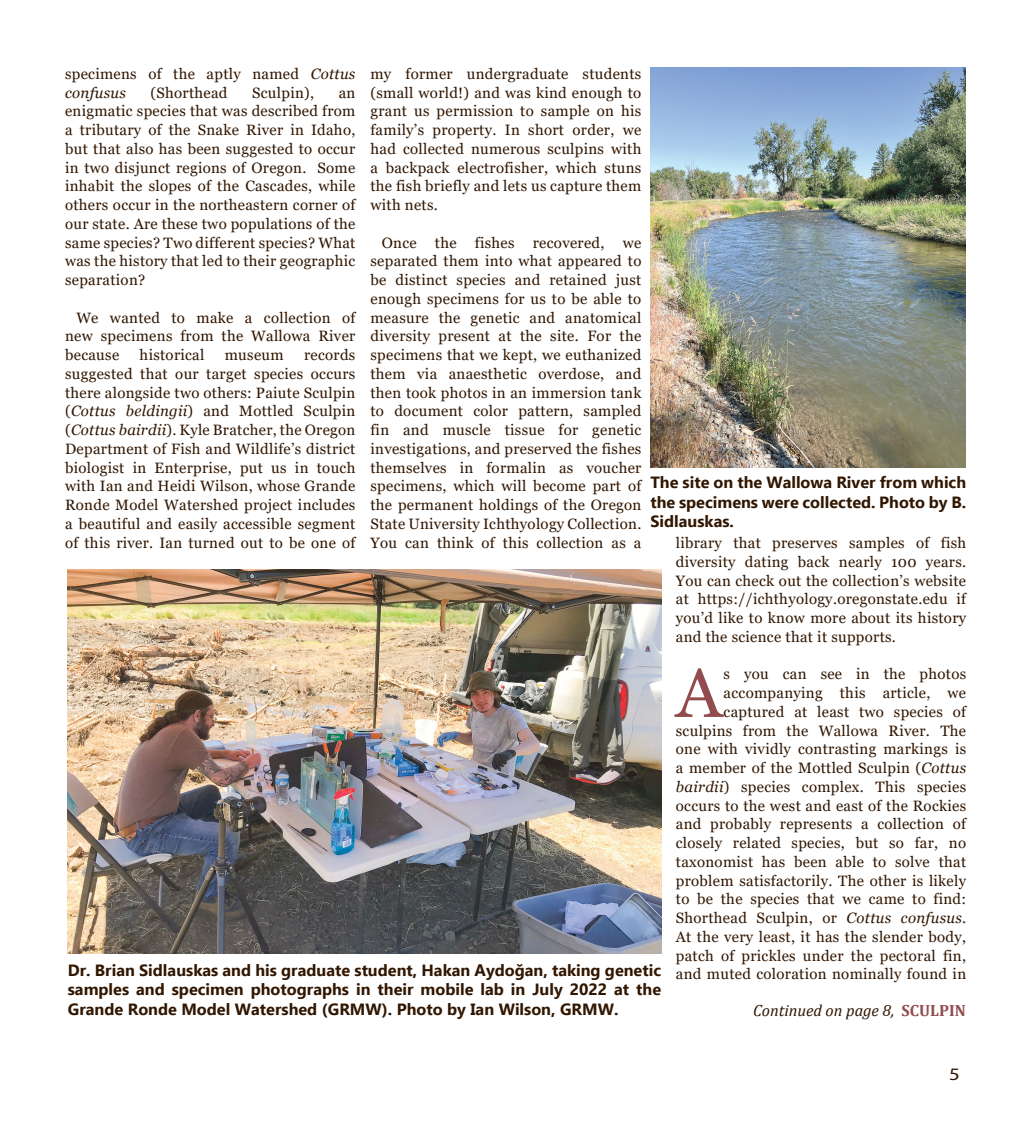
<style>
.page{position:relative;width:1033px;height:1125px;background:#fff}
.page>*{position:absolute;margin:0;border:0;box-sizing:border-box;transform-origin:0 0}
.t1{font:69.12px "Georgia";color:#924c4d}
.t2{font:17.5px "Myriad Pro";color:#311600;scale:1.2 1}
.t3{font:700 16.25px/19.5px "Ebrima";color:#311600;text-align:justify}
.t4{font:italic 16.25px "Cambria";color:#311600}
.t5{font:15px/18.8px "Georgia";letter-spacing:.02em;color:#311600;text-align:justify}
.s1{font-style:italic}
.s2{font-weight:700;font-style:normal;color:#924c4d}
</style>
<div class="page">
<img style="left:68px;top:570px;width:593px;height:383px">
<img style="left:650px;top:68px;width:316px;height:399px">
<p class="t5" style="left:65px;top:65px;width:292px">specimens of the aptly named <span class="s1">Cottus confusus</span></p>
<p class="t5" style="left:370px;top:65px;width:272px">my former undergraduate students (small world!) and was kind enough to grant us permission to sample on his family’s property. In short order, we had collected numerous sculpins with a backpack electrofisher, which stuns the fish briefly and lets us capture them with nets.</p>
<p class="t5" style="left:370px;top:233px;width:272px;text-indent:11px">Once the fishes recovered, we separated them into what appeared to be distinct species and retained just enough specimens for us to be able to measure the genetic and anatomical diversity present at the site. For the specimens that we kept, we euthanized them via anaesthetic overdose, and then took photos in an immersion tank to document color pattern, sampled fin and muscle tissue for genetic investigations, and preserved the fishes themselves in formalin as voucher specimens, which will become part of the permanent holdings of the Oregon State University Ichthyology Collection.<br>You can think of this collection as a</p>
<p class="t5" style="left:151px;top:83px;width:79px">(Shorthead</p>
<p class="t5" style="left:252px;top:83px;width:64px">Sculpin),</p>
<p class="t5" style="left:65px;top:83px;width:292px;text-indent:274px">an enigmatic species that was described from a tributary of the Snake River in Idaho, but that also has been suggested to occur in two disjunct regions of Oregon. Some inhabit the slopes of the Cascades, while others occur in the northeastern corner of our state. Are these two populations of the same species? Two different species? What was the history that led to their geographic separation?</p>
<p class="t5" style="left:65px;top:308px;width:292px;text-indent:11px">We wanted to make a collection of new specimens from the Wallowa River because</p>
<p class="t5" style="left:65px;top:346px;width:292px;text-indent:239px">records suggested that our target species occurs there alongside two others: Paiute Sculpin (<span class="s1">Cottus beldingii</span>) and Mottled Sculpin (<span class="s1">Cottus bairdii</span>). Kyle Bratcher, the Oregon Department of Fish and Wildlife’s district biologist in Enterprise, put us in touch with Ian and Heidi Wilson, whose Grande Ronde Model Watershed project includes a beautiful and easily accessible segment of this river. Ian turned out to be one of</p>
<p class="t5" style="left:140px;top:346px;width:66px">historical</p>
<p class="t5" style="left:225px;top:346px;width:60px">museum</p>
<p class="t3" style="left:650px;top:472px;width:317px">The site on the Wallowa River from which the specimens were collected. Photo by B.<br>Sidlauskas.</p>
<p class="t5" style="left:676px;top:534px;width:292px">library that preserves samples of fish diversity dating back nearly 100 years.<br>You can check out the collection’s website at https://ichthyology.oregonstate.edu if you’d like to know more about its history and the science that it supports.</p>
<h1 class="t1" style="left:676px;top:651px;width:48px">A</h1>
<p class="t5" style="left:676px;top:665px;width:292px;text-align:right">s you can see in the photos accompanying this article, we captured at least two species of sculpins from the Wallowa River. The one with vividly contrasting markings is a member of the Mottled Sculpin (<span class="s1">Cottus bairdii</span>) species complex. This species occurs to the west and east of the Rockies and probably represents a collection of closely related species, but so far, no taxonomist has been able to solve that problem satisfactorily. The other is likely to be the species that we came to find:<br>Shorthead Sculpin, or <span class="s1">Cottus confusus</span>.<br>At the very least, it has the slender body, patch of prickles under the pectoral fin, and muted coloration nominally found in</p>
<p class="t3" style="left:68px;top:959px;width:595px">Dr. Brian Sidlauskas and his graduate student, Hakan Aydoğan, taking genetic samples and specimen photographs in their mobile lab in July 2022 at the Grande Ronde Model Watershed (GRMW). Photo by Ian Wilson, GRMW.</p>
<p class="t4" style="left:753px;top:999px;width:214px">Continued on page 8, <span class="s2">SCULPIN</span></p>
<p class="t2" style="left:949px;top:1063px;width:10px">5</p>
</div>
